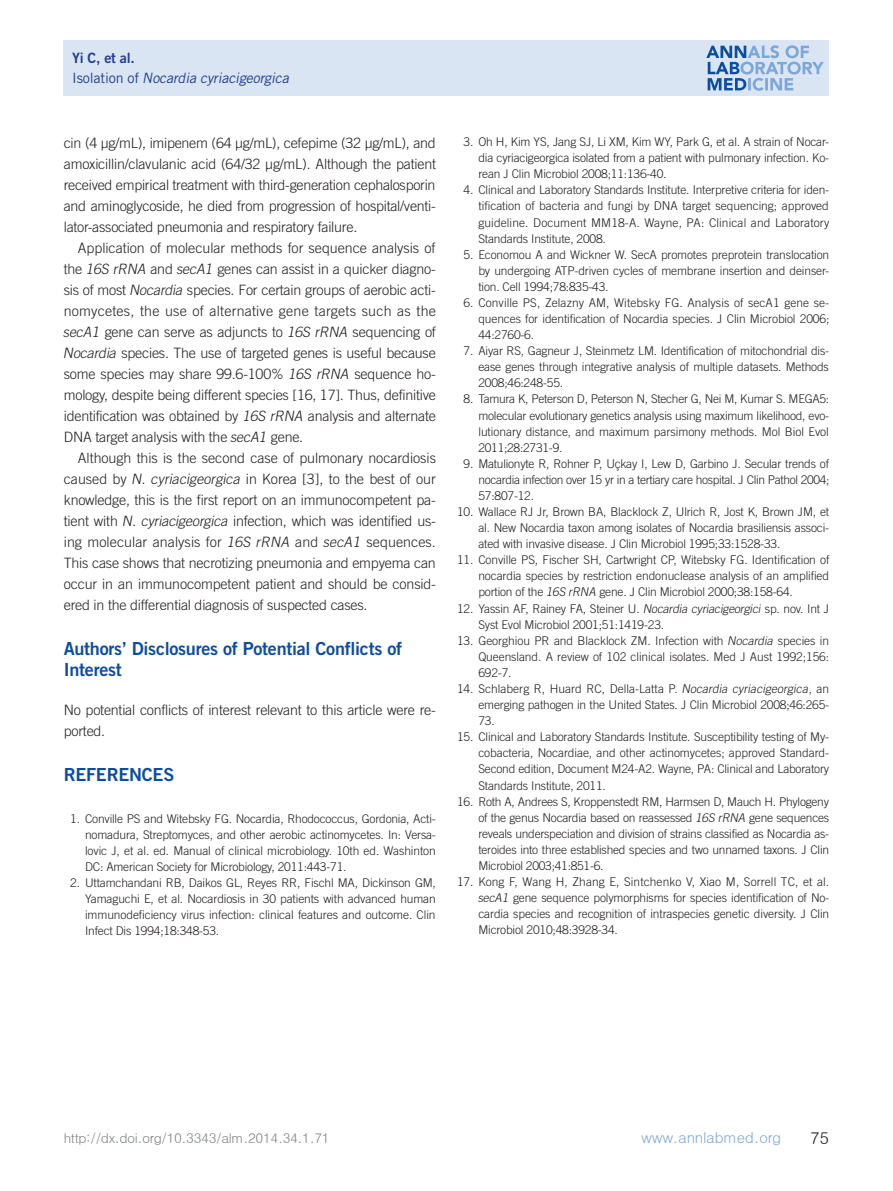
<style>
.page{position:relative;width:893px;height:1191px;background:#fff}
.page>*{position:absolute;margin:0;border:0;box-sizing:border-box;transform-origin:0 0}
.본문대제목{font:18px/21px "Trade Gothic LT Std Bd 2";letter-spacing:-.015em;color:#0d4da1}
.t1{font:16.5px "Dotum";color:#231f20}
.t2{font:15px "Dotum";letter-spacing:-.02em;color:#7ca7d8}
.본문{font:300 14.25px/21px "Trade Gothic LT Std";letter-spacing:-.015em;color:#231f20;text-align:justify}
.t3{font:italic 14.25px "Trade Gothic LT Std";color:#253f8e}
.t4{font:14.25px "Trade Gothic LT Std Bd 2";color:#253f8e}
.t5{font:13.5px "Dotum";letter-spacing:-.03em;color:#808285}
.참고문헌_1{font:300 12px/16px "Trade Gothic LT Std";letter-spacing:-.01em;color:#231f20;text-align:justify}
.참고문헌_2{font:300 12px/16px "Trade Gothic LT Std";letter-spacing:-.015em;color:#231f20;text-align:justify}
.s1{font-style:normal}
.s2{font-style:italic}
</style>
<div class="page">
<div style="left:64px;top:40px;width:765px;height:56px;background:#dae5f4"></div>
<svg style="left:706px;top:45px;width:118px;height:46px"></svg>
<p class="t4" style="left:72px;top:49px;width:64px">Yi C, et al.</p>
<p class="t3" style="left:72px;top:69px;width:221px"><span class="s1">I s o l a t i o n o f</span> Nocardia cyriacigeorgica</p>
<p class="본문" style="left:64px;top:132px;width:374px">cin (4 µg/mL), imipenem (64 µg/mL), cefepime (32 µg/mL), and amoxicillin/clavulanic acid (64/32 µg/mL). Although the patient received empirical treatment with third-generation cephalosporin and aminoglycoside, he died from progression of hospital/venti&shy;lator-associated pneumonia and respiratory failure.</p>
<p class="본문" style="left:63px;top:237px;width:375px;text-indent:15px">Application of molecular methods for sequence analysis of the <span class="s2">16S rRNA</span> and <span class="s2">secA1</span> genes can assist in a quicker diagno&shy;sis of most <span class="s2">Nocardia</span> species. For certain groups of aerobic acti&shy;nomycetes, the use of alternative gene targets such as the <span class="s2">secA1</span> gene can serve as adjuncts to <span class="s2">16S rRNA</span> sequencing of <span class="s2">Nocardia</span> species. The use of targeted genes is useful because some species may share 99.6-100% <span class="s2">16S rRNA</span> sequence ho&shy;mology, despite being different species [16, 17]. Thus, definitive identification was obtained by <span class="s2">16S rRNA</span> analysis and alternate DNA target analysis with the <span class="s2">secA1</span> gene.</p>
<p class="본문" style="left:64px;top:447px;width:374px;text-indent:14px">Although this is the second case of pulmonary nocardiosis caused by <span class="s2">N. cyriacigeorgica</span> in Korea [3], to the best of our knowledge, this is the first report on an immunocompetent pa&shy;tient with <span class="s2">N. cyriacigeorgica</span> infection, which was identified us&shy;ing molecular analysis for <span class="s2">16S rRNA</span> and <span class="s2">secA1</span> sequences.<br>This case shows that necrotizing pneumonia and empyema can occur in an immunocompetent patient and should be consid&shy;ered in the differential diagnosis of suspected cases.</p>
<p class="본문대제목" style="left:64px;top:638px;width:340px">Authors’ Disclosures of Potential Conflicts of<br>Interest</p>
<p class="본문" style="left:64px;top:699px;width:374px">No potential conflicts of interest relevant to this article were re&shy;ported.</p>
<p class="본문대제목" style="left:64px;top:764px;width:112px">REFERENCES</p>
<p class="참고문헌_1" style="left:85px;top:810px;width:352px;text-indent:-15px">1. Conville PS and Witebsky FG. Nocardia, Rhodococcus, Gordonia, Acti&shy;nomadura, Streptomyces, and other aerobic actinomycetes. In: Versa&shy;lovic J, et al. ed. Manual of clinical microbiology. 10th ed. Washinton DC: American Society for Microbiology, 2011:443-71.</p>
<p class="참고문헌_1" style="left:85px;top:874px;width:352px;text-indent:-15px">2. Uttamchandani RB, Daikos GL, Reyes RR, Fischl MA, Dickinson GM, Yamaguchi E, et al. Nocardiosis in 30 patients with advanced human immunodeficiency virus infection: clinical features and outcome. Clin Infect Dis 1994;18:348-53.</p>
<p class="참고문헌_1" style="left:478px;top:134px;width:352px;text-indent:-15px">3. Oh H, Kim YS, Jang SJ, Li XM, Kim WY, Park G, et al. A strain of Nocar&shy;dia cyriacigeorgica isolated from a patient with pulmonary infection. Ko&shy;rean J Clin Microbiol 2008;11:136-40.</p>
<p class="참고문헌_1" style="left:478px;top:182px;width:352px;text-indent:-15px">4. Clinical and Laboratory Standards Institute. Interpretive criteria for iden&shy;tification of bacteria and fungi by DNA target sequencing; approved guideline. Document MM18-A. Wayne, PA: Clinical and Laboratory Standards Institute, 2008.</p>
<p class="참고문헌_1" style="left:478px;top:246px;width:352px;text-indent:-15px">5. Economou A and Wickner W. SecA promotes preprotein translocation by undergoing ATP-driven cycles of membrane insertion and deinser&shy;tion. Cell 1994;78:835-43.</p>
<p class="참고문헌_1" style="left:478px;top:294px;width:352px;text-indent:-15px">6. Conville PS, Zelazny AM, Witebsky FG. Analysis of secA1 gene se&shy;quences for identification of Nocardia species. J Clin Microbiol 2006; 44:2760-6.</p>
<p class="참고문헌_1" style="left:478px;top:343px;width:352px;text-indent:-15px">7. Aiyar RS, Gagneur J, Steinmetz LM. Identification of mitochondrial dis&shy;ease genes through integrative analysis of multiple datasets. Methods 2008;46:248-55.</p>
<p class="참고문헌_1" style="left:478px;top:391px;width:352px;text-indent:-15px">8. Tamura K, Peterson D, Peterson N, Stecher G, Nei M, Kumar S. MEGA5: molecular evolutionary genetics analysis using maximum likelihood, evo&shy;lutionary distance, and maximum parsimony methods. Mol Biol Evol 2011;28:2731-9.</p>
<p class="참고문헌_1" style="left:478px;top:455px;width:353px;text-indent:-15px">9. Matulionyte R, Rohner P, Uçkay I, Lew D, Garbino J. Secular trends of nocardia infection over 15 yr in a tertiary care hospital. J Clin Pathol 2004; 57:807-12.</p>
<p class="참고문헌_2" style="left:478px;top:503px;width:352px;text-indent:-21px">10. Wallace RJ Jr, Brown BA, Blacklock Z, Ulrich R, Jost K, Brown JM, et al. New Nocardia taxon among isolates of Nocardia brasiliensis associ&shy;ated with invasive disease. J Clin Microbiol 1995;33:1528-33.</p>
<p class="참고문헌_2" style="left:478px;top:552px;width:352px;text-indent:-21px">11. Conville PS, Fischer SH, Cartwright CP, Witebsky FG. Identification of nocardia species by restriction endonuclease analysis of an amplified portion of the <span class="s2">16S rRNA</span> gene. J Clin Microbiol 2000;38:158-64.</p>
<p class="참고문헌_2" style="left:478px;top:600px;width:352px;text-indent:-21px">12. Yassin AF, Rainey FA, Steiner U. <span class="s2">Nocardia cyriacigeorgici</span> sp. nov. Int J<br>Syst Evol Microbiol 2001;51:1419-23.</p>
<p class="참고문헌_2" style="left:478px;top:632px;width:352px;text-indent:-21px">13. Georghiou PR and Blacklock ZM. Infection with <span class="s2">Nocardia</span> species in Queensland. A review of 102 clinical isolates. Med J Aust 1992;156:<br>692-7.</p>
<p class="참고문헌_2" style="left:478px;top:680px;width:352px;text-indent:-21px">14. Schlaberg R, Huard RC, Della-Latta P. <span class="s2">Nocardia cyriacigeorgica</span>, an emerging pathogen in the United States. J Clin Microbiol 2008;46:265- 73.</p>
<p class="참고문헌_2" style="left:478px;top:729px;width:352px;text-indent:-21px">15. Clinical and Laboratory Standards Institute. Susceptibility testing of My&shy;cobacteria, Nocardiae, and other actinomycetes; approved Standard-Second edition, Document M24-A2. Wayne, PA: Clinical and Laboratory Standards Institute, 2011.</p>
<p class="참고문헌_2" style="left:478px;top:793px;width:352px;text-indent:-21px">16. Roth A, Andrees S, Kroppenstedt RM, Harmsen D, Mauch H. Phylogeny of the genus Nocardia based on reassessed <span class="s2">16S rRNA</span> gene sequences reveals underspeciation and division of strains classified as Nocardia as&shy;teroides into three established species and two unnamed taxons. J Clin Microbiol 2003;41:851-6.</p>
<p class="참고문헌_2" style="left:478px;top:873px;width:353px;text-indent:-21px">17. Kong F, Wang H, Zhang E, Sintchenko V, Xiao M, Sorrell TC, et al. <span class="s2">secA1</span> gene sequence polymorphisms for species identification of No&shy;cardia species and recognition of intraspecies genetic diversity. J Clin Microbiol 2010;48:3928-34.</p>
<p class="t5" style="left:64px;top:1131px;width:267px">http://dx.doi.org/10.3343/alm.2014.34.1.71</p>
<p class="t2" style="left:641px;top:1130px;width:142px">www.annlabmed.org</p>
<h2 class="t1" style="left:810px;top:1129px;width:20px">75</h2>
</div>
